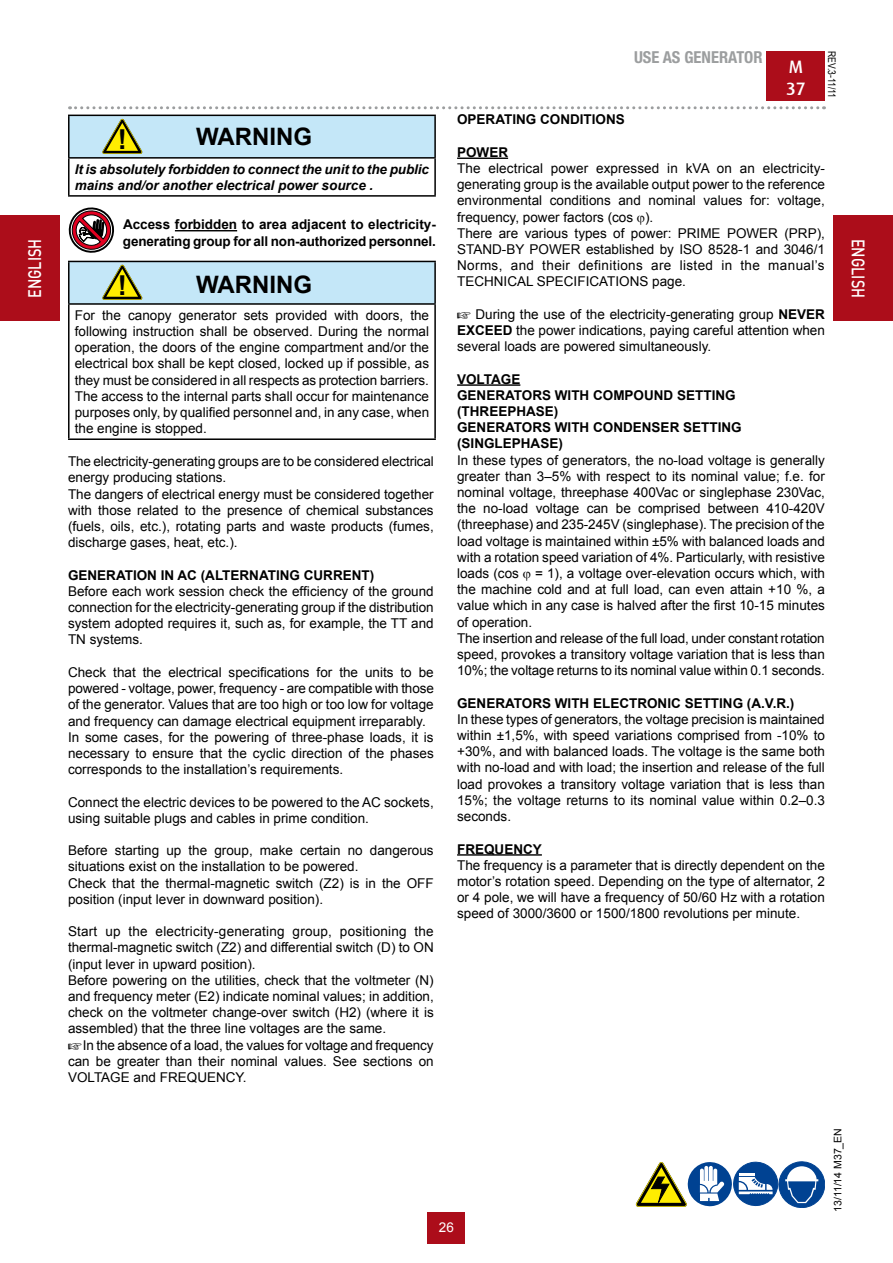
<style>
.page{position:relative;width:893px;height:1263px;background:#fff}
.page>*{position:absolute;margin:0;border:0;box-sizing:border-box;transform-origin:0 0}
.t1{font:700 27.6px "Arial";color:#000}
.t2{font:700 24px "Arial";color:#000}
.t3{font:500 18px "DIN Pro";color:#fff;scale:.8 1}
.t4{font:500 18px/21.6px "Dax";color:#fff}
.t5{font:700 condensed 16.5px "Helvetica Neue LTW1 G";color:#9c9e9f}
.t6{font:13.5px/16.2px "Arial";color:#000}
.t7{font:700 13.5px/16.2px "Arial";color:#000}
.t8{font:italic 700 13.5px/16.2px "Arial";letter-spacing:-.005em;color:#000}
.t9{font:13.5px "Arial";color:#fff}
.t10{font:10.5px "Arial";color:#000}
.t11{font:10.5px "Arial Narrow";letter-spacing:-.03em;color:#000}
.s1{font-weight:700}
</style>
<div class="page">
<div style="left:767px;top:51px;width:58px;height:50px;background:#ac0d1a"></div>
<svg style="left:70px;top:106px;width:754px;height:3px"></svg>
<div style="left:428px;top:1212px;width:37px;height:31px;background:#ac0d1a"></div>
<div style="left:0;top:216px;width:60px;height:105px;background:#ac0d1a"></div>
<div style="left:833px;top:216px;width:60px;height:105px;background:#ac0d1a"></div>
<svg style="left:636px;top:1161px;width:189px;height:47px"></svg>
<hr style="left:175px;top:230px;width:62px;height:1px;background:#000">
<svg style="left:68px;top:207px;width:46px;height:46px"></svg>
<hr style="left:457px;top:158px;width:51px;height:1px;background:#000">
<hr style="left:457px;top:384px;width:63px;height:2px;background:#000">
<hr style="left:457px;top:854px;width:85px;height:2px;background:#000">
<div style="left:69px;top:115px;width:366px;height:43px;background:#c4e7f8"></div>
<hr style="left:68px;top:115px;width:368px;height:1px;background:#000">
<hr style="left:68px;top:116px;width:2px;height:41px;background:#000">
<hr style="left:434px;top:116px;width:2px;height:41px;background:#000">
<hr style="left:68px;top:157px;width:368px;height:2px;background:#000">
<hr style="left:68px;top:159px;width:2px;height:36px;background:#000">
<hr style="left:434px;top:159px;width:2px;height:36px;background:#000">
<hr style="left:68px;top:195px;width:368px;height:2px;background:#000">
<div style="left:69px;top:261px;width:366px;height:43px;background:#c4e7f8"></div>
<hr style="left:68px;top:261px;width:368px;height:1px;background:#000">
<hr style="left:68px;top:262px;width:2px;height:41px;background:#000">
<hr style="left:434px;top:262px;width:2px;height:41px;background:#000">
<hr style="left:68px;top:303px;width:368px;height:2px;background:#000">
<hr style="left:68px;top:305px;width:2px;height:133px;background:#000">
<hr style="left:434px;top:305px;width:2px;height:133px;background:#000">
<hr style="left:68px;top:438px;width:368px;height:2px;background:#000">
<svg style="left:102px;top:119px;width:40px;height:35px"></svg>
<svg style="left:102px;top:265px;width:40px;height:35px"></svg>
<p class="t5" style="left:634px;top:47px;width:130px">USE AS GENERATOR</p>
<p class="t11" style="left:840px;top:51px;width:49px;rotate:90deg">REV.3-11/11</p>
<h3 class="t4" style="left:786px;top:56px;width:21px">M<br>37</h3>
<p class="t7" style="left:457px;top:112px;width:169px">OPERATING CONDITIONS</p>
<p class="t7" style="left:457px;top:144px;width:53px">POWER</p>
<p class="t6" style="left:457px;top:160px;width:369px">The electrical power expressed in kVA on an electricity&shy;generating group is the available output power to the reference environmental conditions and nominal values for: voltage, frequency, power factors (cos ).<br>There are various types of power: PRIME POWER (PRP), STAND-BY POWER established by ISO 8528-1 and 3046/1<br>Norms, and their definitions are listed in the manual’s TECHNICAL SPECIFICATIONS page.</p>
<p class="t6" style="left:457px;top:306px;width:369px;text-align:justify;text-indent:18px">During the use of the electricity-generating group <span class="s1">NEVER EXCEED</span> the power indications, paying careful attention when several loads are powered simultaneously.</p>
<p class="t7" style="left:457px;top:371px;width:286px">VOLTAGE<br>GENERATORS WITH COMPOUND SETTING (THREEPHASE)<br>GENERATORS WITH CONDENSER SETTING (SINGLEPHASE)</p>
<p class="t6" style="left:457px;top:452px;width:369px">In these types of generators, the no-load voltage is generally greater than 3–5% with respect to its nominal value; f.e. for nominal voltage, threephase 400Vac or singlephase 230Vac, the no-load voltage can be comprised between 410-420V (threephase) and 235-245V (singlephase). The precision of the load voltage is maintained within ±5% with balanced loads and with a rotation speed variation of 4%. Particularly, with resistive loads (cos = 1), a voltage over-elevation occurs which, with the machine cold and at full load, can even attain +10 %, a value which in any case is halved after the first 10-15 minutes of operation.<br>The insertion and release of the full load, under constant rotation speed, provokes a transitory voltage variation that is less than 10%; the voltage returns to its nominal value within 0.1 seconds.</p>
<p class="t7" style="left:457px;top:695px;width:339px">GENERATORS WITH ELECTRONIC SETTING (A.V.R.)</p>
<p class="t6" style="left:457px;top:711px;width:369px;text-align:justify">In these types of generators, the voltage precision is maintained within ±1,5%, with speed variations comprised from -10% to +30%, and with balanced loads. The voltage is the same both with no-load and with load; the insertion and release of the full load provokes a transitory voltage variation that is less than 15%; the voltage returns to its nominal value within 0.2–0.3 seconds.</p>
<p class="t7" style="left:457px;top:841px;width:86px">FREQUENCY</p>
<p class="t6" style="left:457px;top:857px;width:369px;text-align:justify">The frequency is a parameter that is directly dependent on the motor’s rotation speed. Depending on the type of alternator, 2 or 4 pole, we will have a frequency of 50/60 Hz with a rotation speed of 3000/3600 or 1500/1800 revolutions per minute.</p>
<h2 class="t2" style="left:196px;top:121px;width:117px">WARNING</h2>
<p class="t8" style="left:75px;top:161px;width:356px">It is absolutely forbidden to connect the unit to the public mains and/or another electrical power source .</p>
<h1 class="t1" style="left:118px;top:122px;width:11px">!</h1>
<p class="t7" style="left:123px;top:217px;width:314px">Access forbidden to area adjacent to electricity&shy;generating group for all non-authorized personnel.</p>
<h3 class="t3" style="left:22px;top:298px;width:76px;rotate:-90deg">ENGLISH</h3>
<h3 class="t3" style="left:871px;top:239px;width:76px;rotate:90deg">ENGLISH</h3>
<h2 class="t2" style="left:196px;top:268px;width:117px">WARNING</h2>
<p class="t6" style="left:75px;top:307px;width:356px;text-align:justify">For the canopy generator sets provided with doors, the following instruction shall be observed. During the normal operation, the doors of the engine compartment and/or the electrical box shall be kept closed, locked up if possible, as they must be considered in all respects as protection barriers.<br>The access to the internal parts shall occur for maintenance purposes only, by qualified personnel and, in any case, when the engine is stopped.</p>
<h1 class="t1" style="left:118px;top:268px;width:11px">!</h1>
<p class="t6" style="left:68px;top:454px;width:367px">The electricity-generating groups are to be considered electrical energy producing stations.<br>The dangers of electrical energy must be considered together with those related to the presence of chemical substances (fuels, oils, etc.), rotating parts and waste products (fumes, discharge gases, heat, etc.).</p>
<p class="t7" style="left:68px;top:567px;width:308px">GENERATION IN AC (ALTERNATING CURRENT)</p>
<p class="t6" style="left:68px;top:583px;width:367px;text-align:justify">Before each work session check the efficiency of the ground connection for the electricity-generating group if the distribution system adopted requires it, such as, for example, the TT and TN systems.</p>
<p class="t6" style="left:68px;top:664px;width:367px">Check that the electrical specifications for the units to be powered - voltage, power, frequency - are compatible with those of the generator. Values that are too high or too low for voltage and frequency can damage electrical equipment irreparably.<br>In some cases, for the powering of three-phase loads, it is necessary to ensure that the cyclic direction of the phases corresponds to the installation’s requirements.</p>
<p class="t6" style="left:68px;top:794px;width:367px">Connect the electric devices to be powered to the AC sockets, using suitable plugs and cables in prime condition.</p>
<p class="t6" style="left:68px;top:842px;width:367px">Before starting up the group, make certain no dangerous situations exist on the installation to be powered.<br>Check that the thermal-magnetic switch (Z2) is in the OFF position (input lever in downward position).</p>
<p class="t6" style="left:68px;top:923px;width:367px">Start up the electricity-generating group, positioning the thermal-magnetic switch (Z2) and differential switch (D) to ON (input lever in upward position).<br>Before powering on the utilities, check that the voltmeter (N) and frequency meter (E2) indicate nominal values; in addition, check on the voltmeter change-over switch (H2) (where it is assembled) that the three line voltages are the same.</p>
<p class="t6" style="left:68px;top:1037px;width:367px;text-align:justify;text-indent:15px">In the absence of a load, the values for voltage and frequency can be greater than their nominal values. See sections on VOLTAGE and FREQUENCY.</p>
<p class="t9" style="left:439px;top:1219px;width:17px">26</p>
<p class="t10" style="left:831px;top:1212px;width:85px;rotate:-90deg">13/11/14 M37_EN</p>
</div>
